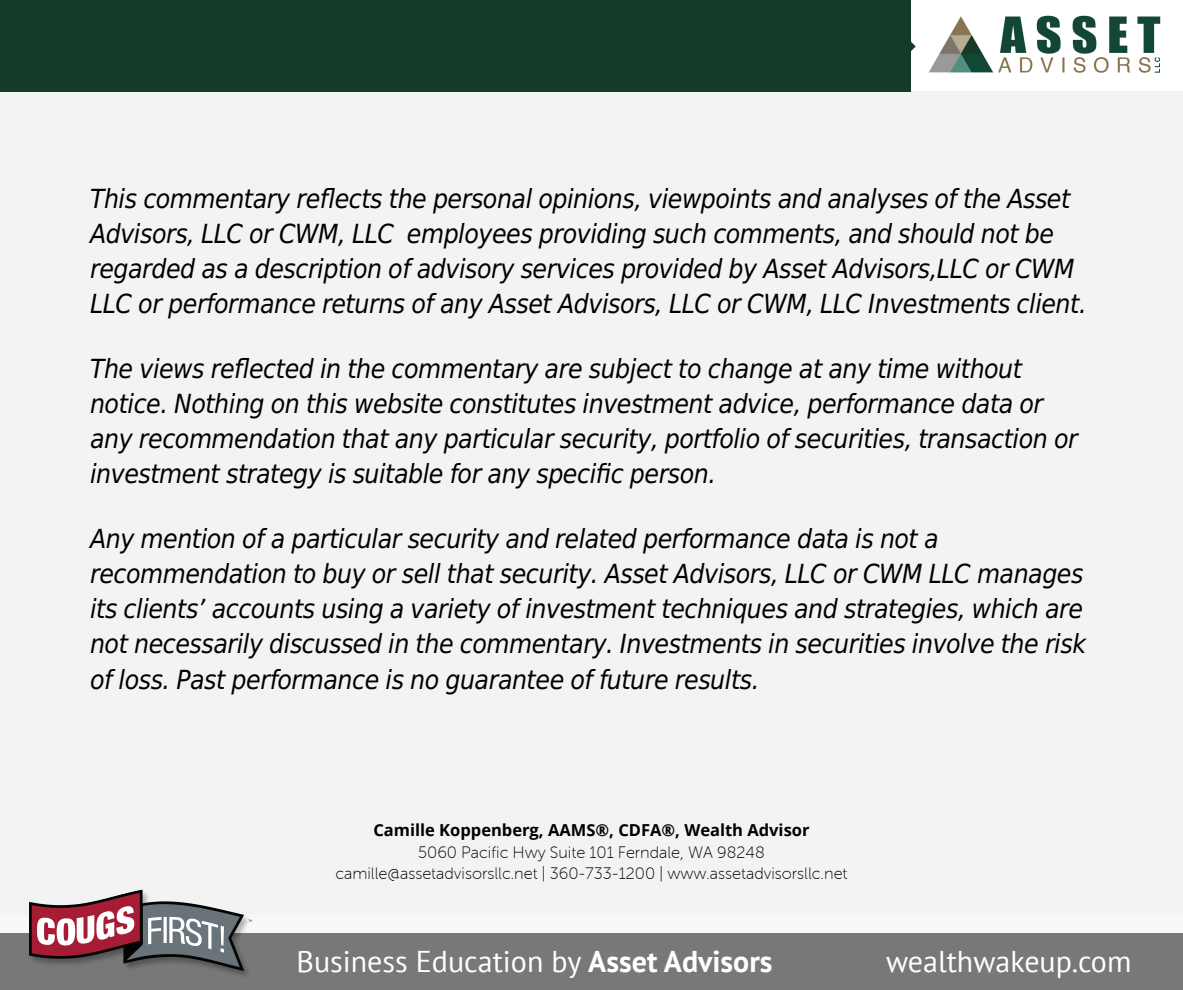
<style>
.page{position:relative;width:1183px;height:990px;background:#fff}
.page>*{position:absolute;margin:0;border:0;box-sizing:border-box;transform-origin:0 0}
.t1{font:30px "PT Sans";color:#fff}
.t2{font:italic 26.25px/35px "DejaVu Sans Condensed";letter-spacing:-.015em;color:#000}
.t3{font:16.5px/20.4px "Museo Sans Rounded 100";color:#000;text-align:center}
.t4{font:700 16.5px "Open Sans";color:#000}
.s1{font-weight:700}
</style>
<div class="page">
<div style="left:0;top:905px;width:1182px;height:28px;background:#f6f8fa"></div>
<div style="left:0;top:91px;width:1182px;height:823px;background:#f3f3f4"></div>
<svg style="left:910px;top:0;width:251px;height:90px"></svg>
<div style="left:0;top:0;width:910px;height:91px;background:#143a28"></div>
<div style="left:0;top:933px;width:1182px;height:56px;background:#787779"></div>
<img style="left:29px;top:889px;width:224px;height:87px">
<p class="t2" style="left:90px;top:181px;width:997px">This commentary reflects the personal opinions, viewpoints and analyses of the Asset Advisors, LLC or CWM, LLC employees providing such comments, and should not be regarded as a description of advisory services provided by Asset Advisors,LLC or CWM LLC or performance returns of any Asset Advisors, LLC or CWM, LLC Investments client.</p>
<p class="t2" style="left:90px;top:351px;width:988px">The views reflected in the commentary are subject to change at any time without notice. Nothing on this website constitutes investment advice, performance data or any recommendation that any particular security, portfolio of securities, transaction or investment strategy is suitable for any specific person.</p>
<p class="t2" style="left:90px;top:521px;width:997px">Any mention of a particular security and related performance data is not a recommendation to buy or sell that security. Asset Advisors, LLC or CWM LLC manages its clients’ accounts using a variety of investment techniques and strategies, which are not necessarily discussed in the commentary. Investments in securities involve the risk of loss. Past performance is no guarantee of future results.</p>
<p class="t4" style="left:373px;top:818px;width:437px">Camille Koppenberg, AAMS®, CDFA®, Wealth Advisor</p>
<p class="t3" style="left:335px;top:842px;width:513px">5060 Pacific Hwy Suite 101 Ferndale, WA 98248 camille@assetadvisorsllc.net | 360-733-1200 | www.assetadvisorsllc.net</p>
<p class="t1" style="left:296px;top:941px;width:477px">Business Education by <span class="s1">Asset Advisors</span></p>
<p class="t1" style="left:885px;top:941px;width:247px">wealthwakeup.com</p>
</div>
